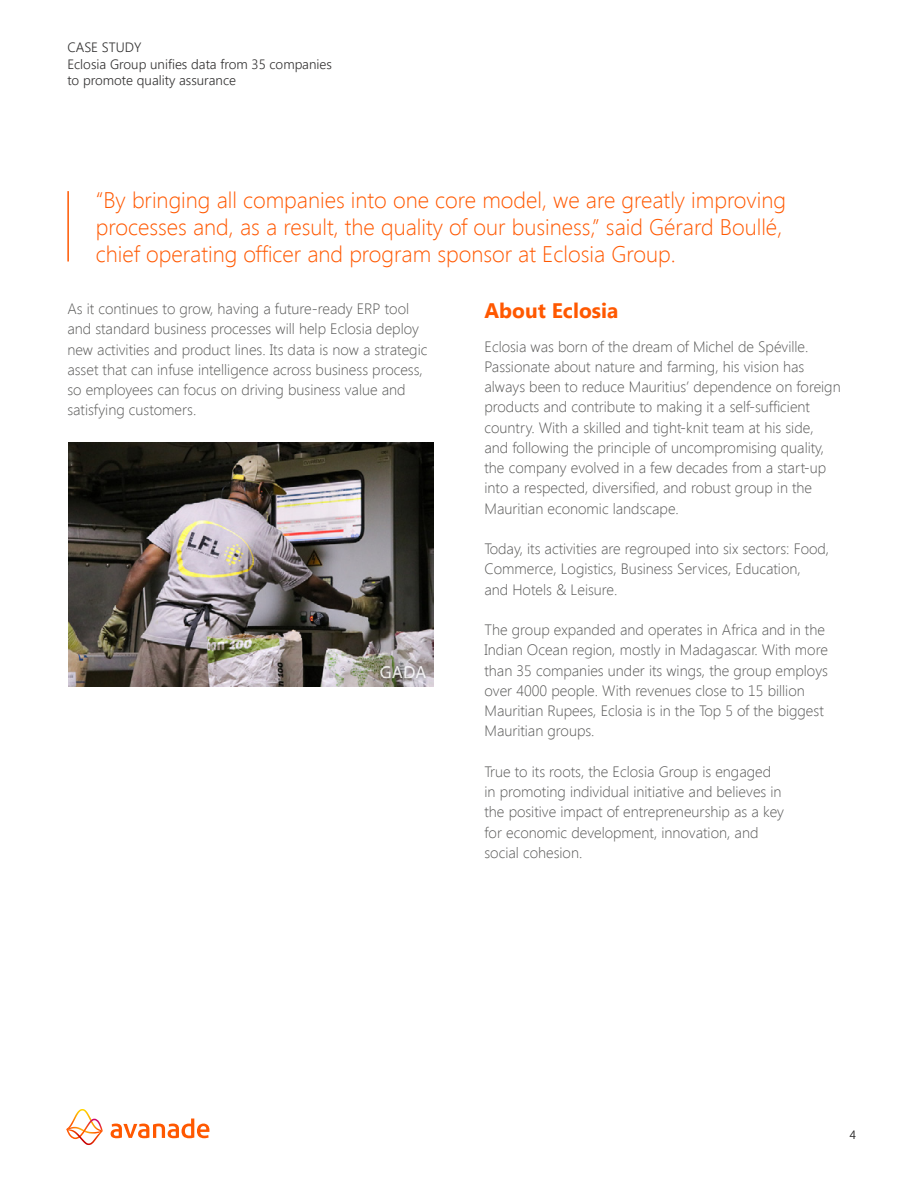
<style>
.page{position:relative;width:918px;height:1188px;background:#fff}
.page>*{position:absolute;margin:0;border:0;box-sizing:border-box;transform-origin:0 0}
.t1{font:300 22.5px/27px "Segoe UI";color:#ff5800}
.t2{font:700 21px "Segoe UI";color:#ff5800}
.t3{font:300 15px/20.2px "Segoe UI";color:#575756}
.t4{font:300 13.5px/16.2px "Segoe UI";color:#333232}
.t5{font:300 12px "Segoe UI";color:#333232}
</style>
<div class="page">
<svg style="left:111px;top:1119px;width:98px;height:19px"></svg>
<svg style="left:66px;top:1109px;width:37px;height:36px"></svg>
<img style="left:68px;top:443px;width:366px;height:244px">
<hr style="left:67px;top:191px;width:2px;height:71px;background:#ff5800">
<p class="t4" style="left:67px;top:39px;width:266px">CASE STUDY<br>Eclosia Group unifies data from 35 companies to promote quality assurance</p>
<h1 class="t1" style="left:96px;top:185px;width:692px">“By bringing all companies into one core model, we are greatly improving processes and, as a result, the quality of our business,” said Gérard Boullé, chief operating officer and program sponsor at Eclosia Group.</h1>
<p class="t3" style="left:67px;top:298px;width:362px">As it continues to grow, having a future-ready ERP tool and standard business processes will help Eclosia deploy new activities and product lines. Its data is now a strategic asset that can infuse intelligence across business process, so employees can focus on driving business value and satisfying customers.</p>
<h2 class="t2" style="left:485px;top:296px;width:135px">About Eclosia</h2>
<p class="t3" style="left:485px;top:336px;width:358px">Eclosia was born of the dream of Michel de Spéville.<br>Passionate about nature and farming, his vision has always been to reduce Mauritius’ dependence on foreign products and contribute to making it a self-sufficient country. With a skilled and tight-knit team at his side, and following the principle of uncompromising quality, the company evolved in a few decades from a start-up into a respected, diversified, and robust group in the Mauritian economic landscape.</p>
<p class="t3" style="left:485px;top:538px;width:346px">Today, its activities are regrouped into six sectors: Food,<br>Commerce, Logistics, Business Services, Education,<br>and Hotels &amp; Leisure.</p>
<p class="t3" style="left:485px;top:619px;width:345px">The group expanded and operates in Africa and in the Indian Ocean region, mostly in Madagascar. With more than 35 companies under its wings, the group employs over 4000 people. With revenues close to 15 billion Mauritian Rupees, Eclosia is in the Top 5 of the biggest Mauritian groups.</p>
<p class="t3" style="left:485px;top:761px;width:301px">True to its roots, the Eclosia Group is engaged in promoting individual initiative and believes in the positive impact of entrepreneurship as a key for economic development, innovation, and social cohesion.</p>
<p class="t5" style="left:850px;top:1127px;width:8px">4</p>
</div>
